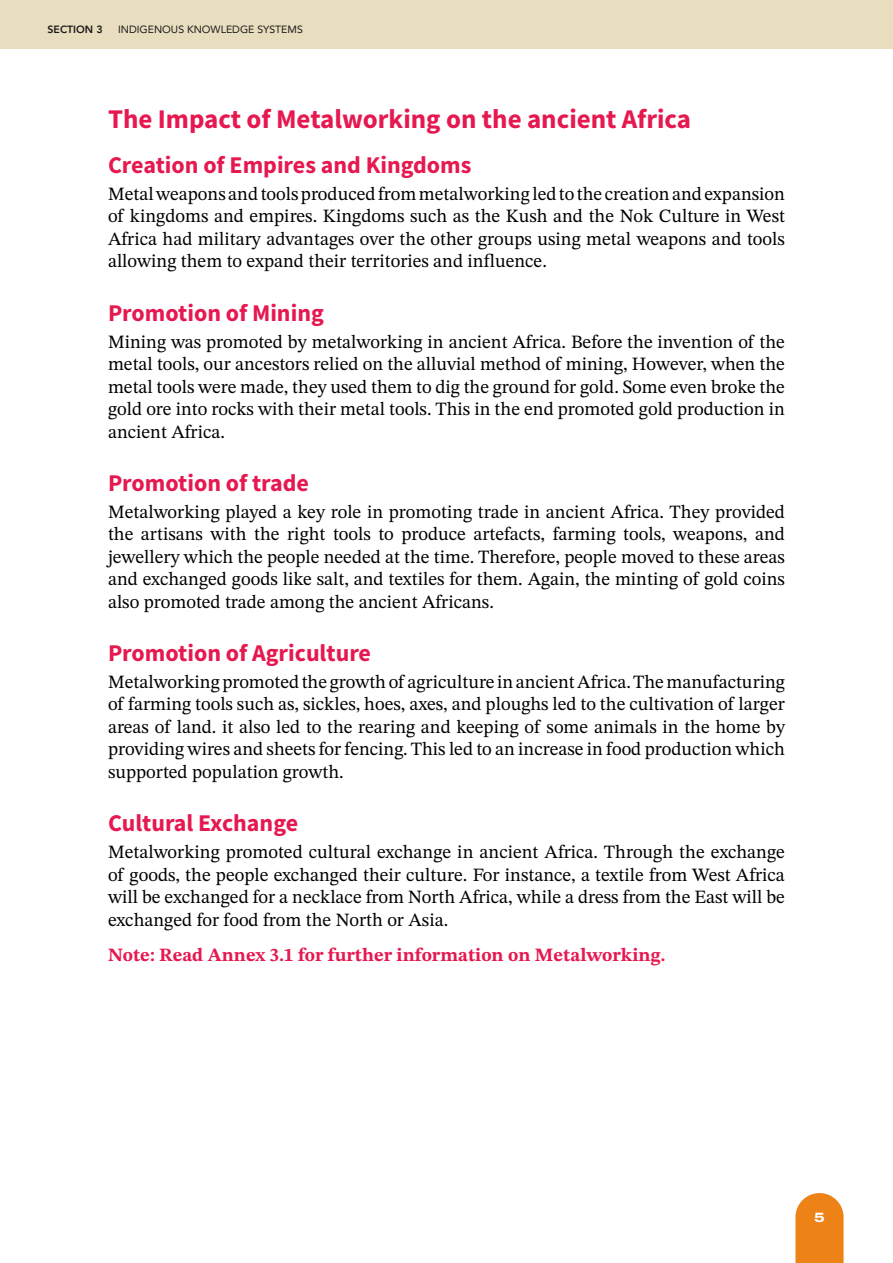
<style>
.page{position:relative;width:893px;height:1263px;background:#fff}
.page>*{position:absolute;margin:0;border:0;box-sizing:border-box;transform-origin:0 0}
.t1{font:700 27px "Source Sans Pro";color:#e61850}
.t2{font:700 24px "Source Sans Pro";color:#e61850}
.t3{font:18.75px/22.5px "STIX Two Text";color:#000;text-align:justify}
.t4{font:700 18.75px "STIX Two Text";color:#e61850}
.t5{font:800 13.5px "Archivo Expanded";color:#fff}
.t6{font:10.5px "Avenir";color:#1a1a1a}
.t7{font:800 10.5px "Avenir";color:#1a1a1a}
</style>
<div class="page">
<div style="left:0;top:0;width:893px;height:49px;background:#e8ddbf"></div>
<svg style="left:795px;top:1193px;width:49px;height:70px;background:#ee8d2c"></svg>
<p class="t7" style="left:48px;top:21px;width:57px">SECTION 3</p>
<p class="t6" style="left:118px;top:21px;width:186px">INDIGENOUS KNOWLEDGE SYSTEMS</p>
<h1 class="t1" style="left:108px;top:101px;width:585px">The Impact of Metalworking on the ancient Africa</h1>
<p class="t2" style="left:108px;top:149px;width:365px">Creation of Empires and Kingdoms</p>
<p class="t3" style="left:108px;top:182px;width:678px">Metal weapons and tools produced from metalworking led to the creation and expansion of kingdoms and empires. Kingdoms such as the Kush and the Nok Culture in West Africa had military advantages over the other groups using metal weapons and tools allowing them to expand their territories and influence.</p>
<p class="t2" style="left:108px;top:297px;width:217px">Promotion of Mining</p>
<p class="t3" style="left:108px;top:330px;width:678px">Mining was promoted by metalworking in ancient Africa. Before the invention of the metal tools, our ancestors relied on the alluvial method of mining, However, when the metal tools were made, they used them to dig the ground for gold. Some even broke the gold ore into rocks with their metal tools. This in the end promoted gold production in ancient Africa.</p>
<p class="t2" style="left:108px;top:467px;width:202px">Promotion of trade</p>
<p class="t3" style="left:108px;top:500px;width:678px">Metalworking played a key role in promoting trade in ancient Africa. They provided the artisans with the right tools to produce artefacts, farming tools, weapons, and jewellery which the people needed at the time. Therefore, people moved to these areas and exchanged goods like salt, and textiles for them. Again, the minting of gold coins also promoted trade among the ancient Africans.</p>
<p class="t2" style="left:108px;top:637px;width:265px">Promotion of Agriculture</p>
<p class="t3" style="left:108px;top:670px;width:679px">Metalworking promoted the growth of agriculture in ancient Africa. The manufacturing of farming tools such as, sickles, hoes, axes, and ploughs led to the cultivation of larger areas of land. it also led to the rearing and keeping of some animals in the home by providing wires and sheets for fencing. This led to an increase in food production which supported population growth.</p>
<p class="t2" style="left:108px;top:807px;width:192px">Cultural Exchange</p>
<p class="t3" style="left:108px;top:840px;width:678px">Metalworking promoted cultural exchange in ancient Africa. Through the exchange of goods, the people exchanged their culture. For instance, a textile from West Africa will be exchanged for a necklace from North Africa, while a dress from the East will be exchanged for food from the North or Asia.</p>
<p class="t4" style="left:108px;top:941px;width:559px">Note: Read Annex 3.1 for further information on Metalworking.</p>
<p class="t5" style="left:814px;top:1207px;width:12px">5</p>
</div>
